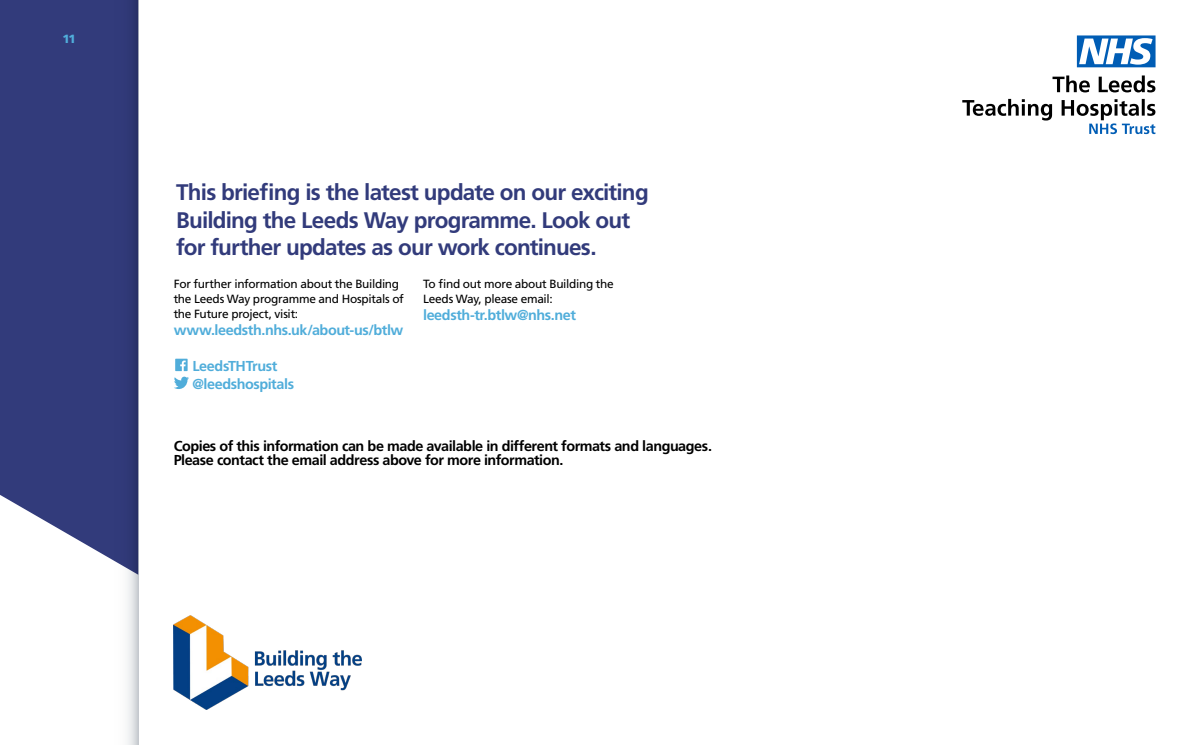
<style>
.page{position:relative;width:1191px;height:745px;background:#fff}
.page>*{position:absolute;margin:0;border:0;box-sizing:border-box;transform-origin:0 0}
.t1{font:700 22.5px/27.5px "Frutiger LT Std";letter-spacing:-.035em;color:#323b7b}
.t2{font:700 14.38px/14.4px "Frutiger LT Std";letter-spacing:-.03em;color:#000}
.t3{font:700 14.38px/17.9px "Frutiger LT Std";letter-spacing:-.03em;color:#50adda}
.t4{font:11.88px/15px "Frutiger LT Std";letter-spacing:-.025em;color:#000}
.t5{font:900 11.88px "Frutiger LT Std";color:#50adda}
</style>
<div class="page">
<svg style="left:1076px;top:35px;width:79px;height:32px"></svg>
<svg style="left:1052px;top:75px;width:103px;height:17px"></svg>
<svg style="left:962px;top:99px;width:193px;height:35px"></svg>
<svg style="left:174px;top:358px;width:15px;height:31px"></svg>
<div style="left:0;top:0;width:102px;height:554px;background:#323b7b"></div>
<svg style="left:102px;top:0;width:36px;height:744px;fill:#313a7a"></svg>
<img style="left:174px;top:615px;width:188px;height:94px">
<p class="t5" style="left:62px;top:32px;width:15px">11</p>
<h1 class="t1" style="left:176px;top:179px;width:474px">This briefing is the latest update on our exciting<br>Building the Leeds Way programme. Look out for further updates as our work continues.</h1>
<p class="t4" style="left:174px;top:276px;width:232px">For further information about the Building the Leeds Way programme and Hospitals of the Future project, visit:</p>
<p class="t3" style="left:174px;top:321px;width:231px">www.leedsth.nhs.uk/about-us/btlw</p>
<p class="t3" style="left:192px;top:357px;width:103px">LeedsTHTrust @leedshospitals</p>
<p class="t4" style="left:423px;top:276px;width:192px">To find out more about Building the<br>Leeds Way, please email:</p>
<p class="t3" style="left:423px;top:306px;width:154px">leedsth-tr.btlw@nhs.net</p>
<p class="t2" style="left:174px;top:438px;width:540px">Copies of this information can be made available in different formats and languages.<br>Please contact the email address above for more information.</p>
</div>
